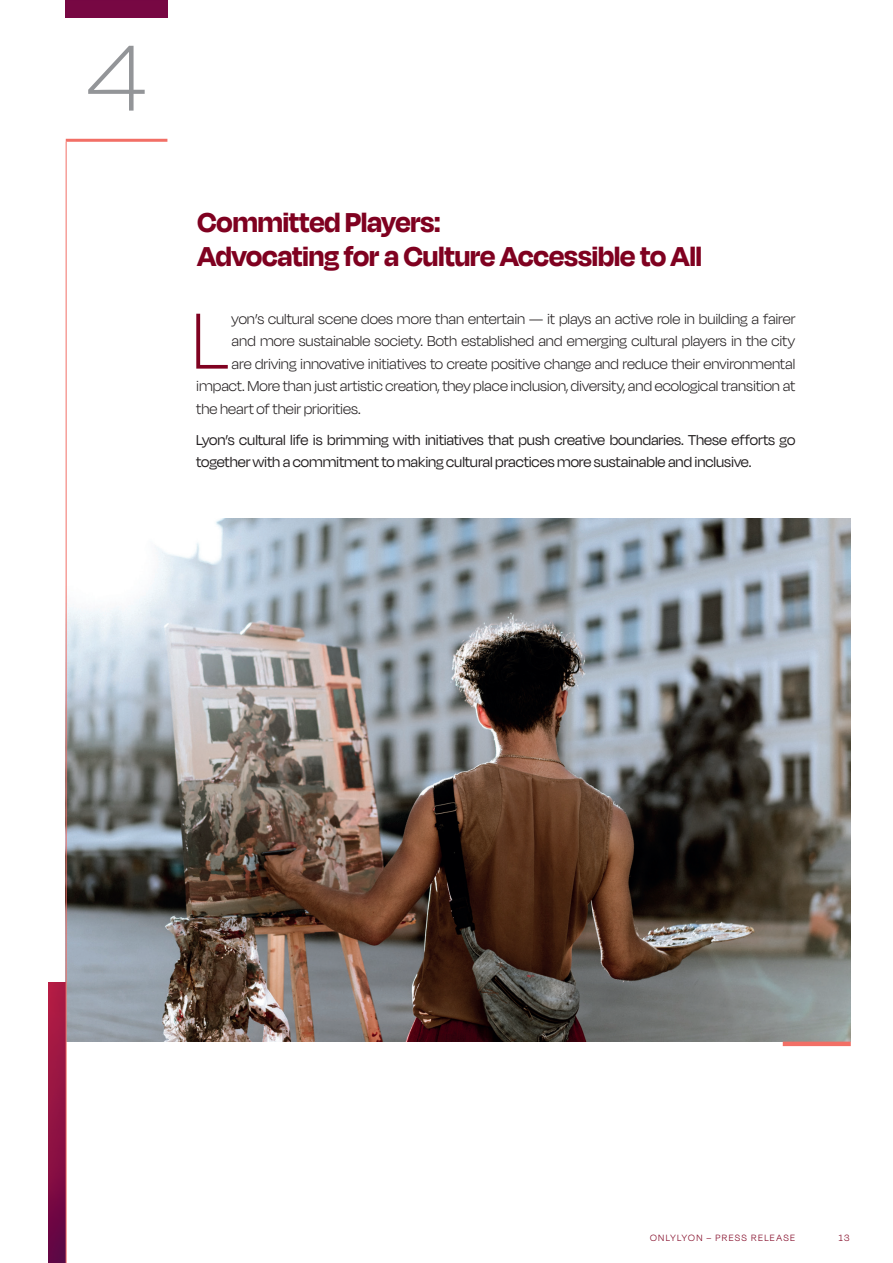
<style>
.page{position:relative;width:893px;height:1263px;background:#fff}
.page>*{position:absolute;margin:0;border:0;box-sizing:border-box;transform-origin:0 0}
.t1{font:100 108px "Degular Display";color:#939598}
.t2{font:100 91.5px "Degular Display";color:#7f0120}
.t3{font:700 31.5px/34.5px "Degular Display";color:#7f0120}
.t4{font:300 16.5px "Degular Display";color:#231f20}
.t5{font:16.5px/22.5px "Degular Display";letter-spacing:-.005em;color:#231f20}
.t6{font:300 10.5px "Degular Display";letter-spacing:.12em;color:#7f0120}
</style>
<div class="page">
<img style="left:67px;top:518px;width:784px;height:523px">
<div style="left:49px;top:982px;width:17px;height:281px;background:linear-gradient(to bottom,#b51d43,#630544)"></div>
<div style="left:66px;top:0;width:101px;height:17px;background:#770843"></div>
<hr style="left:66px;top:142px;width:1px;height:1121px;background:#f26f66">
<hr style="left:66px;top:139px;width:101px;height:3px;background:#f26f66">
<div style="left:783px;top:1041px;width:68px;height:5px;background:#f26f66"></div>
<h1 class="t1" style="left:88px;top:18px;width:59px">4</h1>
<h3 class="t3" style="left:198px;top:203px;width:506px">Committed Players:<br>Advocating for a Culture Accessible to All</h3>
<h2 class="t2" style="left:191px;top:290px;width:39px">L</h2>
<p class="t4" style="left:232px;top:309px;width:565px">yon’s cultural scene does more than entertain — it plays an active role in building a fairer</p>
<p class="t4" style="left:232px;top:332px;width:565px">and more sustainable society. Both established and emerging cultural players in the city</p>
<p class="t4" style="left:232px;top:354px;width:565px">are driving innovative initiatives to create positive change and reduce their environmental</p>
<p class="t4" style="left:196px;top:377px;width:600px">impact. More than just artistic creation, they place inclusion, diversity, and ecological transition at</p>
<p class="t4" style="left:196px;top:399px;width:166px">the heart of their priorities.</p>
<p class="t5" style="left:196px;top:428px;width:600px">Lyon’s cultural life is brimming with initiatives that push creative boundaries. These efforts go together with a commitment to making cultural practices more sustainable and inclusive.</p>
<p class="t6" style="left:650px;top:1232px;width:147px">ONLYLYON – PRESS RELEASE</p>
<p class="t6" style="left:839px;top:1232px;width:12px">13</p>
</div>
